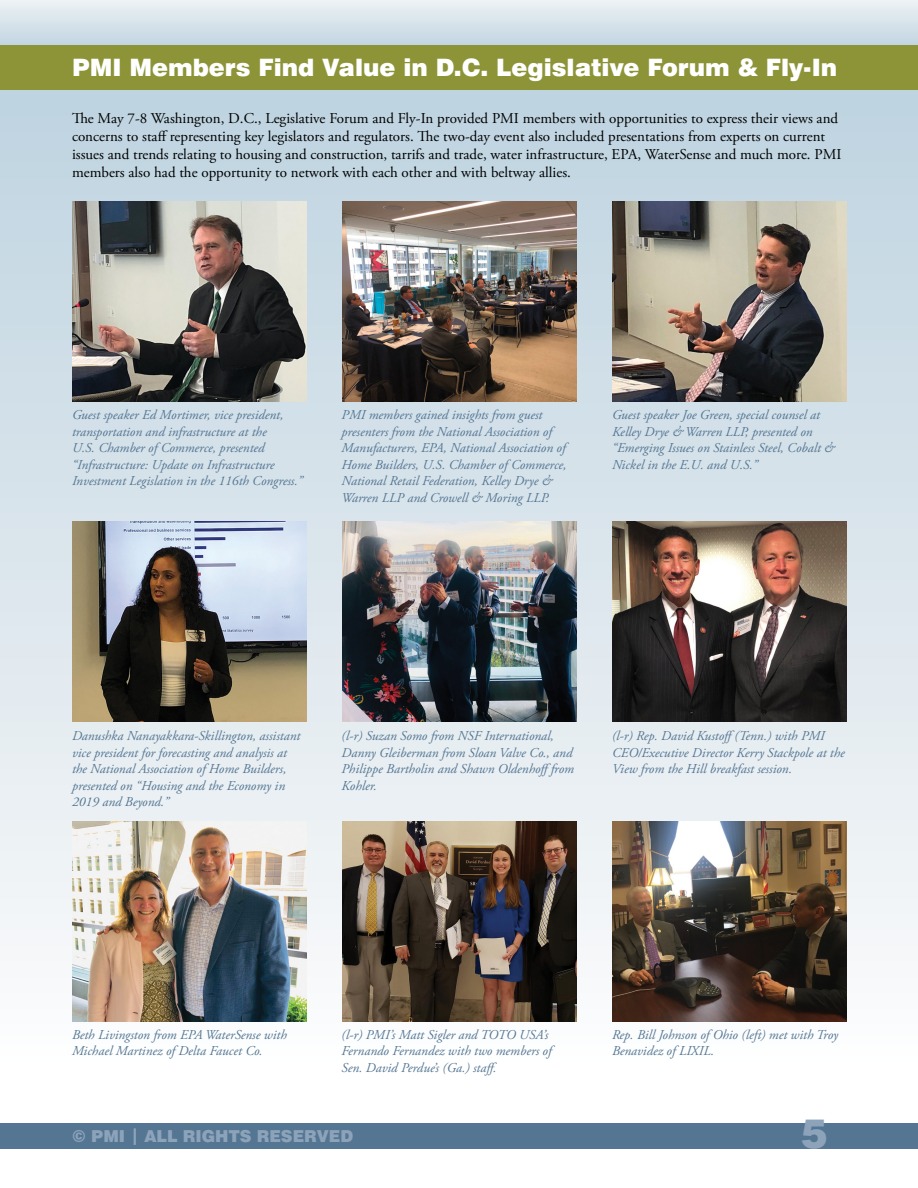
<style>
.page{position:relative;width:918px;height:1188px;background:#fff}
.page>*{position:absolute;margin:0;border:0;box-sizing:border-box;transform-origin:0 0}
.t1{font:900 40.5px "Swiss 721 BT";color:#8da3ba}
.inside_headline{font:900 24px "Swiss 721 BT";color:#fff}
.t2{font:900 16.5px "Swiss 721 BT";color:#8da3ba}
.body{font:15px/18px "Adobe Garamond Pro";color:#000}
.t3{font:italic 13.5px/16.5px "Adobe Garamond Pro";color:#547693}
</style>
<div class="page">
<svg style="left:0;top:0;width:918px;height:45px"></svg>
<div style="left:0;top:67px;width:918px;height:1013px;background:linear-gradient(to bottom,#bcd1dd,#f9f9f9)"></div>
<div style="left:0;top:45px;width:918px;height:45px;background:#8d9438"></div>
<div style="left:0;top:1123px;width:918px;height:25px;background:#547693"></div>
<img style="left:72px;top:201px;width:234px;height:200px">
<img style="left:612px;top:201px;width:234px;height:200px">
<img style="left:342px;top:201px;width:234px;height:200px">
<img style="left:342px;top:522px;width:234px;height:199px">
<img style="left:612px;top:522px;width:234px;height:200px">
<img style="left:72px;top:522px;width:234px;height:200px">
<img style="left:342px;top:822px;width:234px;height:200px">
<img style="left:72px;top:822px;width:234px;height:200px">
<img style="left:612px;top:822px;width:234px;height:200px">
<p class="inside_headline" style="left:72px;top:53px;width:767px">PMI Members Find Value in D.C. Legislative Forum &amp; Fly-In</p>
<p class="body" style="left:72px;top:110px;width:771px">The May 7-8 Washington, D.C., Legislative Forum and Fly-In provided PMI members with opportunities to express their views and concerns to staff representing key legislators and regulators. The two-day event also included presentations from experts on current issues and trends relating to housing and construction, tarrifs and trade, water infrastructure, EPA, WaterSense and much more. PMI members also had the opportunity to network with each other and with beltway allies.</p>
<p class="t3" style="left:72px;top:407px;width:232px">Guest speaker Ed Mortimer, vice president, transportation and infrastructure at the<br>U.S. Chamber of Commerce, presented “Infrastructure: Update on Infrastructure Investment Legislation in the 116th Congress.”</p>
<p class="t3" style="left:342px;top:407px;width:227px">PMI members gained insights from guest presenters from the National Association of Manufacturers, EPA, National Association of Home Builders, U.S. Chamber of Commerce, National Retail Federation, Kelley Drye &amp; Warren LLP and Crowell &amp; Moring LLP.</p>
<p class="t3" style="left:612px;top:407px;width:224px">Guest speaker Joe Green, special counsel at Kelley Drye &amp; Warren LLP, presented on “Emerging Issues on Stainless Steel, Cobalt &amp; Nickel in the E.U. and U.S.”</p>
<p class="t3" style="left:72px;top:728px;width:230px">Danushka Nanayakkara-Skillington, assistant vice president for forecasting and analysis at the National Association of Home Builders, presented on “Housing and the Economy in 2019 and Beyond.”</p>
<p class="t3" style="left:342px;top:728px;width:234px">(l-r) Suzan Somo from NSF International, Danny Gleiberman from Sloan Valve Co., and Philippe Bartholin and Shawn Oldenhofffrom Kohler.</p>
<p class="t3" style="left:612px;top:728px;width:234px">(l-r) Rep. David Kustoff(Tenn.) with PMI<br>CEO/Executive Director Kerry Stackpole at the<br>View from the Hill breakfast session.</p>
<p class="t3" style="left:72px;top:1026px;width:216px">Beth Livingston from EPA WaterSense with<br>Michael Martinez of Delta Faucet Co.</p>
<p class="t3" style="left:342px;top:1026px;width:212px">(l-r) PMI’s Matt Sigler and TOTO USA’s<br>Fernando Fernandez with two members of<br>Sen. David Perdue’s (Ga.) staff.</p>
<p class="t3" style="left:612px;top:1026px;width:228px">Rep. Bill Johnson of Ohio (left) met with Troy<br>Benavidez of LIXIL.</p>
<p class="t2" style="left:72px;top:1126px;width:283px">© PMI | ALL RIGHTS RESERVED</p>
<h1 class="t1" style="left:801px;top:1109px;width:28px">5</h1>
</div>
